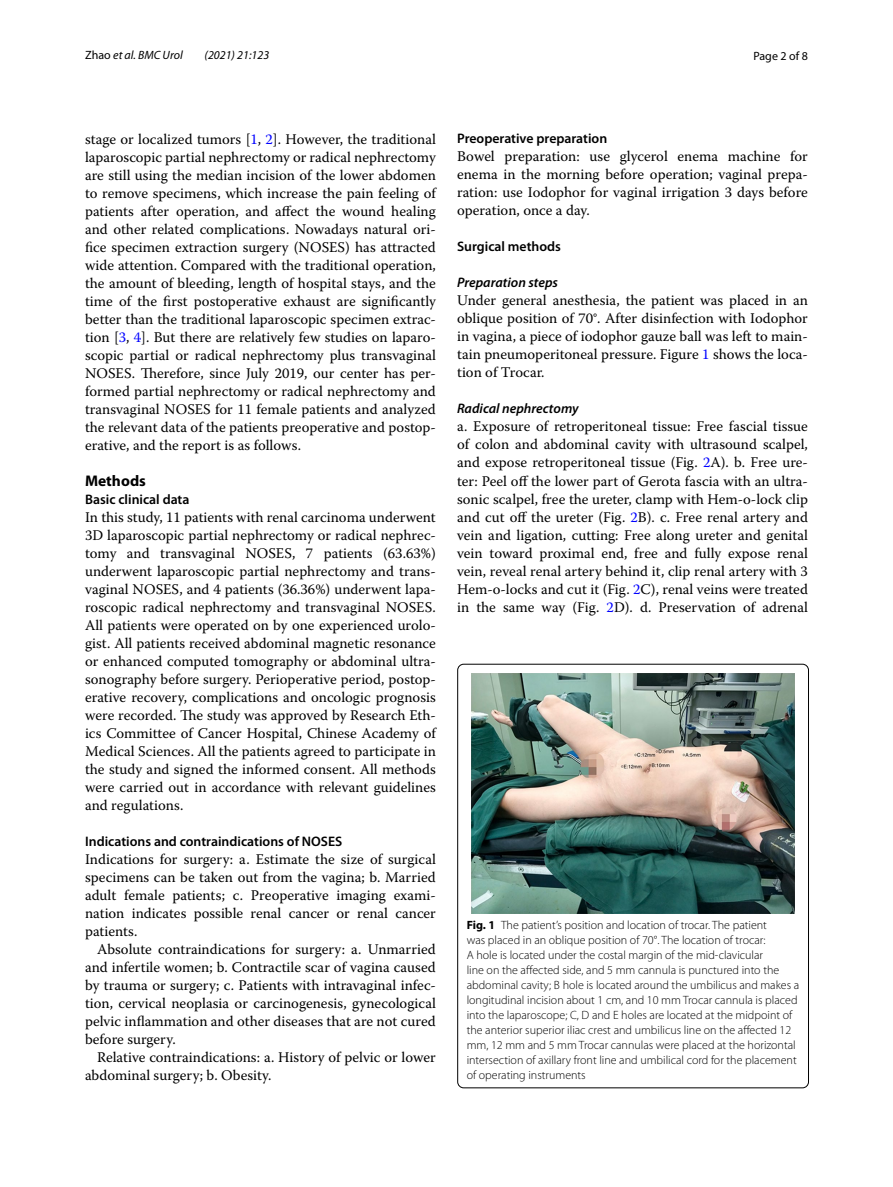
<style>
.page{position:relative;width:893px;height:1187px;background:#fff}
.page>*{position:absolute;margin:0;border:0;box-sizing:border-box;transform-origin:0 0}
.t1{font:700 15.45px "Myriad Pro";color:#000}
.t2{font:14.7px/18px "Warnock Pro";color:#000;text-align:justify}
.t3{font:600 13.8px "Myriad Pro";color:#000}
.t4{font:italic 600 13.8px "Myriad Pro";color:#000}
.t5{font:300 12px/15px "Myriad Pro";color:#000}
.t6{font:italic 12px "Myriad Pro";color:#000}
.t7{font:12px "Myriad Pro";color:#000}
.s1{font-style:normal}
.s2{color:#00f}
.s3{font-weight:700}
</style>
<div class="page">
<img style="left:471px;top:673px;width:324px;height:240px">
<div style="left:457px;top:664px;width:352px;height:423px;border:1px solid #000;border-radius:6px"></div>
<p class="t6" style="left:85px;top:48px;width:99px"><span class="s1">Zhao</span> et al. BMC Urol</p>
<p class="t6" style="left:205px;top:48px;width:66px">(2021) 21:123</p>
<p class="t7" style="left:753px;top:48px;width:56px">Page 2 of 8</p>
<p class="t2" style="left:85px;top:130px;width:352px">stage or localized tumors [<span class="s2">1</span>, <span class="s2">2</span>]. However, the traditional laparoscopic partial nephrectomy or radical nephrectomy are still using the median incision of the lower abdomen to remove specimens, which increase the pain feeling of patients after operation, and affect the wound healing and other related complications. Nowadays natural ori&shy;fice specimen extraction surgery (NOSES) has attracted wide attention. Compared with the traditional operation, the amount of bleeding, length of hospital stays, and the time of the first postoperative exhaust are significantly better than the traditional laparoscopic specimen extrac&shy;tion [<span class="s2">3</span>, <span class="s2">4</span>]. But there are relatively few studies on laparo&shy;scopic partial or radical nephrectomy plus transvaginal NOSES. Therefore, since July 2019, our center has per&shy;formed partial nephrectomy or radical nephrectomy and transvaginal NOSES for 11 female patients and analyzed the relevant data of the patients preoperative and postop&shy;erative, and the report is as follows.</p>
<p class="t1" style="left:85px;top:470px;width:62px">Methods</p>
<p class="t3" style="left:85px;top:490px;width:106px">Basic clinical data</p>
<p class="t2" style="left:85px;top:508px;width:352px">In this study, 11 patients with renal carcinoma underwent 3D laparoscopic partial nephrectomy or radical nephrec&shy;tomy and transvaginal NOSES, 7 patients (63.63%) underwent laparoscopic partial nephrectomy and trans&shy;vaginal NOSES, and 4 patients (36.36%) underwent lapa&shy;roscopic radical nephrectomy and transvaginal NOSES.<br>All patients were operated on by one experienced urolo&shy;gist. All patients received abdominal magnetic resonance or enhanced computed tomography or abdominal ultra&shy;sonography before surgery. Perioperative period, postop&shy;erative recovery, complications and oncologic prognosis were recorded. The study was approved by Research Eth&shy;ics Committee of Cancer Hospital, Chinese Academy of Medical Sciences. All the patients agreed to participate in the study and signed the informed consent. All methods were carried out in accordance with relevant guidelines and regulations.</p>
<p class="t3" style="left:85px;top:832px;width:259px">Indications and contraindications of NOSES</p>
<p class="t2" style="left:85px;top:850px;width:352px">Indications for surgery: a. Estimate the size of surgical specimens can be taken out from the vagina; b. Married adult female patients; c. Preoperative imaging exami&shy;nation indicates possible renal cancer or renal cancer patients.</p>
<p class="t2" style="left:85px;top:940px;width:352px;text-indent:12px">Absolute contraindications for surgery: a. Unmarried and infertile women; b. Contractile scar of vagina caused by trauma or surgery; c. Patients with intravaginal infec&shy;tion, cervical neoplasia or carcinogenesis, gynecological pelvic inflammation and other diseases that are not cured before surgery.</p>
<p class="t2" style="left:85px;top:1048px;width:352px;text-indent:12px">Relative contraindications: a. History of pelvic or lower abdominal surgery; b. Obesity.</p>
<p class="t3" style="left:457px;top:130px;width:152px">Preoperative preparation</p>
<p class="t2" style="left:457px;top:147px;width:352px">Bowel preparation: use glycerol enema machine for enema in the morning before operation; vaginal prepa&shy;ration: use Iodophor for vaginal irrigation 3 days before operation, once a day.</p>
<p class="t3" style="left:457px;top:238px;width:105px">Surgical methods</p>
<p class="t4" style="left:457px;top:274px;width:102px">Preparation steps</p>
<p class="t2" style="left:457px;top:291px;width:352px">Under general anesthesia, the patient was placed in an oblique position of 70°. After disinfection with Iodophor in vagina, a piece of iodophor gauze ball was left to main&shy;tain pneumoperitoneal pressure. Figure <span class="s2">1</span> shows the loca&shy;tion of Trocar.</p>
<p class="t4" style="left:457px;top:400px;width:123px">Radical nephrectomy</p>
<p class="t2" style="left:457px;top:417px;width:352px">a. Exposure of retroperitoneal tissue: Free fascial tissue of colon and abdominal cavity with ultrasound scalpel, and expose retroperitoneal tissue (Fig. <span class="s2">2</span>A). b. Free ure&shy;ter: Peel off the lower part of Gerota fascia with an ultra&shy;sonic scalpel, free the ureter, clamp with Hem-o-lock clip and cut off the ureter (Fig. <span class="s2">2</span>B). c. Free renal artery and vein and ligation, cutting: Free along ureter and genital vein toward proximal end, free and fully expose renal vein, reveal renal artery behind it, clip renal artery with 3<br>Hem-o-locks and cut it (Fig. <span class="s2">2</span>C), renal veins were treated in the same way (Fig. <span class="s2">2</span>D). d. Preservation of adrenal</p>
<p class="t5" style="left:467px;top:917px;width:334px"><span class="s3">Fig. 1</span> The patient’s position and location of trocar. The patient<br>was placed in an oblique position of 70°. The location of trocar:<br>A hole is located under the costal margin of the mid-clavicular<br>line on the affected side, and 5 mm cannula is punctured into the abdominal cavity; B hole is located around the umbilicus and makes a longitudinal incision about 1 cm, and 10 mm Trocar cannula is placed into the laparoscope; C, D and E holes are located at the midpoint of the anterior superior iliac crest and umbilicus line on the affected 12 mm, 12 mm and 5 mm Trocar cannulas were placed at the horizontal intersection of axillary front line and umbilical cord for the placement of operating instruments</p>
</div>
